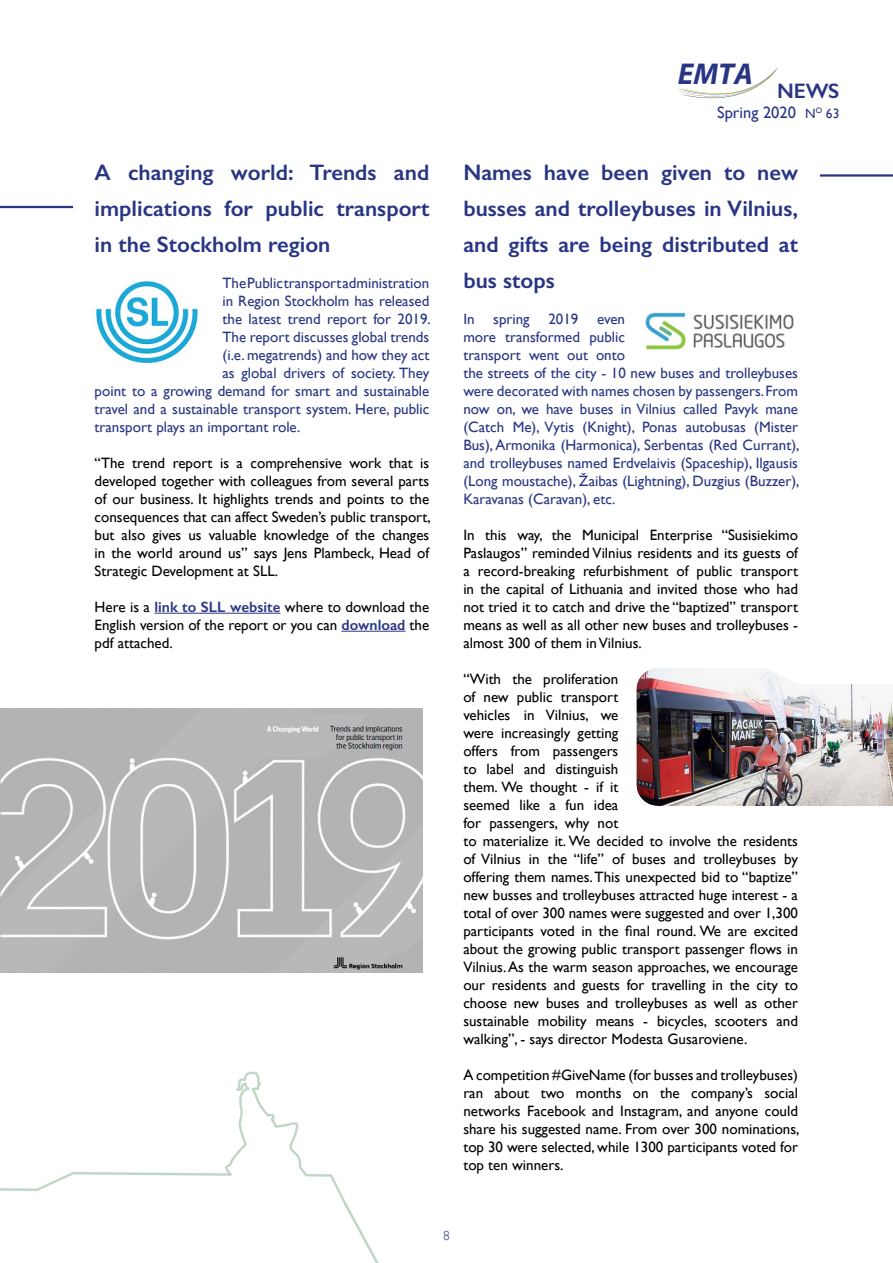
<style>
.page{position:relative;width:893px;height:1263px;background:#fff}
.page>*{position:absolute;margin:0;border:0;box-sizing:border-box;transform-origin:0 0}
.t1{font:italic 700 30.15px "Myriad Pro";color:#283583}
.t2{font:600 22.5px/36px "Gill Sans";color:#283583;text-align:justify}
.t3{font:600 21px "Gill Sans";color:#283583}
.t4{font:16.5px "Gill Sans";color:#283583}
.t5{font:15px/18px "Gill Sans";color:#000;text-align:justify}
.t6{font:15px/18px "Gill Sans";color:#283583}
.t7{font:300 13.5px "Gill Sans";color:#283583}
.s1{font-weight:600;color:#283583}
.s2{font-size:13.5px}
</style>
<div class="page">
<hr style="left:154px;top:613px;width:126px;height:1px;background:#283583">
<hr style="left:341px;top:631px;width:64px;height:1px;background:#283583">
<hr style="left:0;top:206px;width:73px;height:2px;background:#283583">
<hr style="left:820px;top:174px;width:73px;height:3px;background:#283583">
<img style="left:0;top:708px;width:422px;height:264px">
<img style="left:636px;top:668px;width:257px;height:138px">
<svg style="left:645px;top:312px;width:149px;height:38px"></svg>
<svg style="left:758px;top:668px;width:135px;height:16px"></svg>
<svg style="left:677px;top:67px;width:101px;height:31px"></svg>
<img style="left:96px;top:281px;width:102px;height:82px">
<svg style="left:0;top:1071px;width:345px;height:129px"></svg>
<svg style="left:342px;top:1200px;width:37px;height:63px"></svg>
<h2 class="t2" style="left:95px;top:154px;width:336px">A changing world: Trends and implications for public transport in the Stockholm region</h2>
<p class="t6" style="left:223px;top:274px;width:208px">The Public transport administration</p>
<p class="t6" style="left:223px;top:292px;width:208px">in Region Stockholm has released</p>
<p class="t6" style="left:223px;top:310px;width:210px">the latest trend report for 2019.</p>
<p class="t6" style="left:223px;top:328px;width:208px">The report discusses global trends</p>
<p class="t6" style="left:223px;top:346px;width:208px">(i.e. megatrends) and how they act</p>
<p class="t6" style="left:223px;top:364px;width:208px">as global drivers of society. They</p>
<p class="t6" style="left:95px;top:382px;width:336px">point to a growing demand for smart and sustainable</p>
<p class="t6" style="left:95px;top:400px;width:336px">travel and a sustainable transport system. Here, public</p>
<p class="t6" style="left:95px;top:418px;width:207px">transport plays an important role.</p>
<p class="t5" style="left:95px;top:454px;width:338px">“The trend report is a comprehensive work that is developed together with colleagues from several parts of our business. It highlights trends and points to the consequences that can affect Sweden’s public transport, but also gives us valuable knowledge of the changes in the world around us” says Jens Plambeck, Head of Strategic Development at SLL.</p>
<p class="t5" style="left:95px;top:598px;width:336px">Here is a <span class="s1">link to SLL website</span> where to download the English version of the report or you can <span class="s1">download</span> the pdf attached.</p>
<h1 class="t1" style="left:678px;top:54px;width:77px">EMTA</h1>
<h3 class="t3" style="left:777px;top:78px;width:64px">NEWS</h3>
<p class="t4" style="left:717px;top:103px;width:124px">Spring 2020 <span class="s2">N</span><sup>O</sup> <span class="s2">63</span></p>
<h2 class="t2" style="left:463px;top:154px;width:336px">Names have been given to new busses and trolleybuses in Vilnius, and gifts are being distributed at bus stops</h2>
<p class="t6" style="left:463px;top:310px;width:338px">In spring 2019 even<br>more transformed public<br>transport went out onto<br>the streets of the city - 10 new buses and trolleybuses were decorated with names chosen by passengers. From now on, we have buses in Vilnius called Pavyk mane (Catch Me), Vytis (Knight), Ponas autobusas (Mister Bus), Armonika (Harmonica), Serbentas (Red Currant), and trolleybuses named Erdvelaivis (Spaceship), Ilgausis (Long moustache), Žaibas (Lightning), Duzgius (Buzzer), Karavanas (Caravan), etc.</p>
<p class="t5" style="left:463px;top:526px;width:336px">In this way, the Municipal Enterprise “Susisiekimo Paslaugos” reminded Vilnius residents and its guests of a record-breaking refurbishment of public transport in the capital of Lithuania and invited those who had not tried it to catch and drive the “baptized” transport means as well as all other new buses and trolleybuses - almost 300 of them in Vilnius.</p>
<p class="t5" style="left:463px;top:670px;width:336px;text-align:left">“With the proliferation<br>of new public transport<br>vehicles in Vilnius, we<br>were increasingly getting<br>offers from passengers<br>to label and distinguish<br>them. We thought - if it<br>seemed like a fun idea<br>for passengers, why not<br>to materialize it. We decided to involve the residents of Vilnius in the “life” of buses and trolleybuses by offering them names. This unexpected bid to “baptize” new busses and trolleybuses attracted huge interest - a total of over 300 names were suggested and over 1,300 participants voted in the final round. We are excited about the growing public transport passenger flows in Vilnius. As the warm season approaches, we encourage our residents and guests for travelling in the city to choose new buses and trolleybuses as well as other sustainable mobility means - bicycles, scooters and walking”, - says director Modesta Gusaroviene.</p>
<p class="t5" style="left:463px;top:1066px;width:338px">A competition #GiveName (for busses and trolleybuses) ran about two months on the company’s social networks Facebook and Instagram, and anyone could share his suggested name. From over 300 nominations, top 30 were selected, while 1300 participants voted for top ten winners.</p>
<p class="t7" style="left:443px;top:1225px;width:8px">8</p>
</div>
